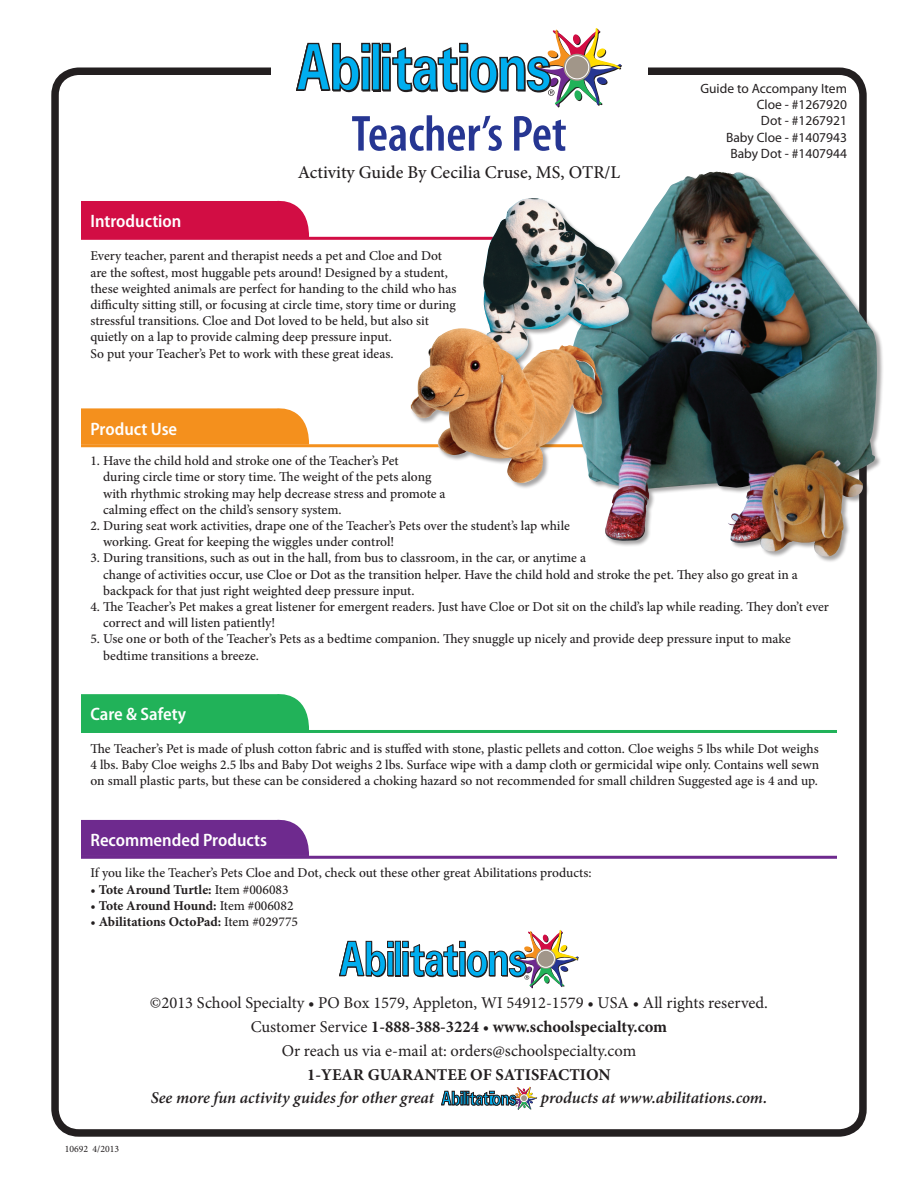
<style>
.page{position:relative;width:918px;height:1188px;background:#fff}
.page>*{position:absolute;margin:0;border:0;box-sizing:border-box;transform-origin:0 0}
.t1{font:600 condensed 51px "Myriad Pro";color:#263692}
.t2{font:600 semi-condensed 18px "Myriad Pro";color:#fff}
.t3{font:500 18px "Minion Pro";color:#231f20}
.t4{font:16.5px "Minion Pro";color:#231f20}
.t5{font:700 16.5px "Minion Pro";color:#231f20}
.t6{font:italic 600 16.5px "Minion Pro";letter-spacing:-.005em;color:#231f20}
.t7{font:500 13.5px/16.2px "Minion Pro";color:#231f20}
.t8{font:700 13.5px "Minion Pro";letter-spacing:-.005em;color:#231f20}
.t9{font:13.5px "Myriad Pro";color:#231f20}
.t10{font:9.75px "Minion Pro";color:#231f20}
.s1{font-weight:500}
.s2{font-weight:400}
</style>
<div class="page">
<div style="left:51px;top:68px;width:816px;height:1069px;border:8px solid #231f20;border-radius:24px"></div>
<div style="left:396px;top:942px;width:5px;height:35px;background:#231f20"></div>
<div style="left:395px;top:941px;width:5px;height:35px;background:#00aeef"></div>
<div style="left:395px;top:941px;width:6px;height:35px;border:1px solid #231f20"></div>
<svg style="left:339px;top:940px;width:55px;height:37px"></svg>
<svg style="left:402px;top:930px;width:177px;height:58px"></svg>
<svg style="left:441px;top:1087px;width:96px;height:23px"></svg>
<div style="left:271px;top:25px;width:376px;height:86px;background:#fff"></div>
<div style="left:373px;top:44px;width:8px;height:48px;background:#231f20"></div>
<div style="left:372px;top:43px;width:7px;height:47px;background:#00aeef"></div>
<div style="left:372px;top:43px;width:8px;height:48px;border:1px solid #231f20"></div>
<svg style="left:296px;top:42px;width:75px;height:50px"></svg>
<svg style="left:381px;top:28px;width:241px;height:80px"></svg>
<div style="left:81px;top:200px;width:228px;height:37px;background:#d20d44"></div>
<hr style="left:81px;top:237px;width:462px;height:3px;background:#d20d44">
<div style="left:81px;top:408px;width:228px;height:36px;background:#f4901d"></div>
<hr style="left:81px;top:444px;width:756px;height:3px;background:#f4901d">
<hr style="left:81px;top:730px;width:756px;height:3px;background:#21b259">
<div style="left:81px;top:694px;width:228px;height:36px;background:#21b259"></div>
<hr style="left:81px;top:856px;width:756px;height:3px;background:#6e2a8e">
<div style="left:81px;top:819px;width:228px;height:37px;background:#6e2a8e"></div>
<div style="left:571px;top:172px;width:313px;height:391px;background:#231f20;opacity:.4"></div>
<img style="left:571px;top:172px;width:179px;height:369px">
<div style="left:483px;top:198px;width:152px;height:171px;background:#231f20;opacity:.4"></div>
<img style="left:483px;top:198px;width:49px;height:130px">
<div style="left:410px;top:328px;width:199px;height:162px;background:#231f20;opacity:.4"></div>
<img style="left:411px;top:329px;width:116px;height:154px">
<p class="t2" style="left:90px;top:210px;width:93px">Introduction</p>
<h1 class="t1" style="left:351px;top:102px;width:217px">Teacher’s Pet</h1>
<h2 class="t3" style="left:298px;top:160px;width:324px">Activity Guide By Cecilia Cruse, MS, OTR/L</h2>
<p class="t7" style="left:90px;top:248px;width:368px">Every teacher, parent and therapist needs a pet and Cloe and Dot are the softest, most huggable pets around! Designed by a student, these weighted animals are perfect for handing to the child who has difficulty sitting still, or focusing at circle time, story time or during stressful transitions. Cloe and Dot loved to be held, but also sit quietly on a lap to provide calming deep pressure input.<br>So put your Teacher’s Pet to work with these great ideas.</p>
<p class="t2" style="left:90px;top:417px;width:88px">Product Use</p>
<p class="t9" style="left:700px;top:80px;width:148px">Guide to Accompany Item</p>
<p class="t9" style="left:757px;top:96px;width:92px">Cloe - #1267920</p>
<p class="t9" style="left:761px;top:113px;width:87px">Dot - #1267921</p>
<p class="t9" style="left:726px;top:129px;width:122px">Baby Cloe - #1407943</p>
<p class="t9" style="left:730px;top:145px;width:118px">Baby Dot - #1407944</p>
<p class="t7" style="left:103px;top:453px;width:344px;text-indent:-13px">1. Have the child hold and stroke one of the Teacher’s Pet<br>during circle time or story time. The weight of the pets along with rhythmic stroking may help decrease stress and promote a calming effect on the child’s sensory system.</p>
<p class="t7" style="left:103px;top:518px;width:468px;text-indent:-13px">2. During seat work activities, drape one of the Teacher’s Pets over the student’s lap while working. Great for keeping the wiggles under control!</p>
<p class="t7" style="left:103px;top:550px;width:696px;text-indent:-13px">3. During transitions, such as out in the hall, from bus to classroom, in the car, or anytime a<br>change of activities occur, use Cloe or Dot as the transition helper. Have the child hold and stroke the pet. They also go great in a backpack for that just right weighted deep pressure input.</p>
<p class="t7" style="left:103px;top:599px;width:727px;text-indent:-13px">4. The Teacher’s Pet makes a great listener for emergent readers. Just have Cloe or Dot sit on the child’s lap while reading. They don’t ever correct and will listen patiently!</p>
<p class="t7" style="left:103px;top:631px;width:689px;text-indent:-13px">5. Use one or both of the Teacher’s Pets as a bedtime companion. They snuggle up nicely and provide deep pressure input to make bedtime transitions a breeze.</p>
<p class="t2" style="left:90px;top:703px;width:97px">Care &amp; Safety</p>
<p class="t7" style="left:90px;top:741px;width:730px;text-align:justify">The Teacher’s Pet is made of plush cotton fabric and is stuffed with stone, plastic pellets and cotton. Cloe weighs 5 lbs while Dot weighs 4 lbs. Baby Cloe weighs 2.5 lbs and Baby Dot weighs 2 lbs. Surface wipe with a damp cloth or germicidal wipe only. Contains well sewn on small plastic parts, but these can be considered a choking hazard so not recommended for small children Suggested age is 4 and up.</p>
<p class="t2" style="left:90px;top:829px;width:178px">Recommended Products</p>
<p class="t7" style="left:90px;top:865px;width:503px">If you like the Teacher’s Pets Cloe and Dot, check out these other great Abilitations products:</p>
<p class="t8" style="left:90px;top:880px;width:200px"><span class="s1">•</span> Tote Around Turtle: <span class="s1">Item #006083</span></p>
<p class="t8" style="left:90px;top:896px;width:205px"><span class="s1">•</span> Tote Around Hound: <span class="s1">Item #006082</span></p>
<p class="t8" style="left:90px;top:912px;width:209px"><span class="s1">•</span> Abilitations OctoPad: <span class="s1">Item #029775</span></p>
<p class="t10" style="left:65px;top:1142px;width:56px">10692 4/2013</p>
<p class="t4" style="left:150px;top:992px;width:620px">©2013 School Specialty • PO Box 1579, Appleton, WI 54912-1579 • USA • All rights reserved.</p>
<p class="t5" style="left:251px;top:1015px;width:418px"><span class="s2">Customer Service</span> 1-888-388-3224 <span class="s2">•</span> www.schoolspecialty.com</p>
<p class="t4" style="left:282px;top:1040px;width:356px">Or reach us via e-mail at: orders@schoolspecialty.com</p>
<p class="t5" style="left:307px;top:1063px;width:305px">1-YEAR GUARANTEE OF SATISFACTION</p>
<p class="t6" style="left:151px;top:1086px;width:285px">See more fun activity guides for other great</p>
<p class="t6" style="left:541px;top:1086px;width:228px">products at www.abilitations.com.</p>
</div>
